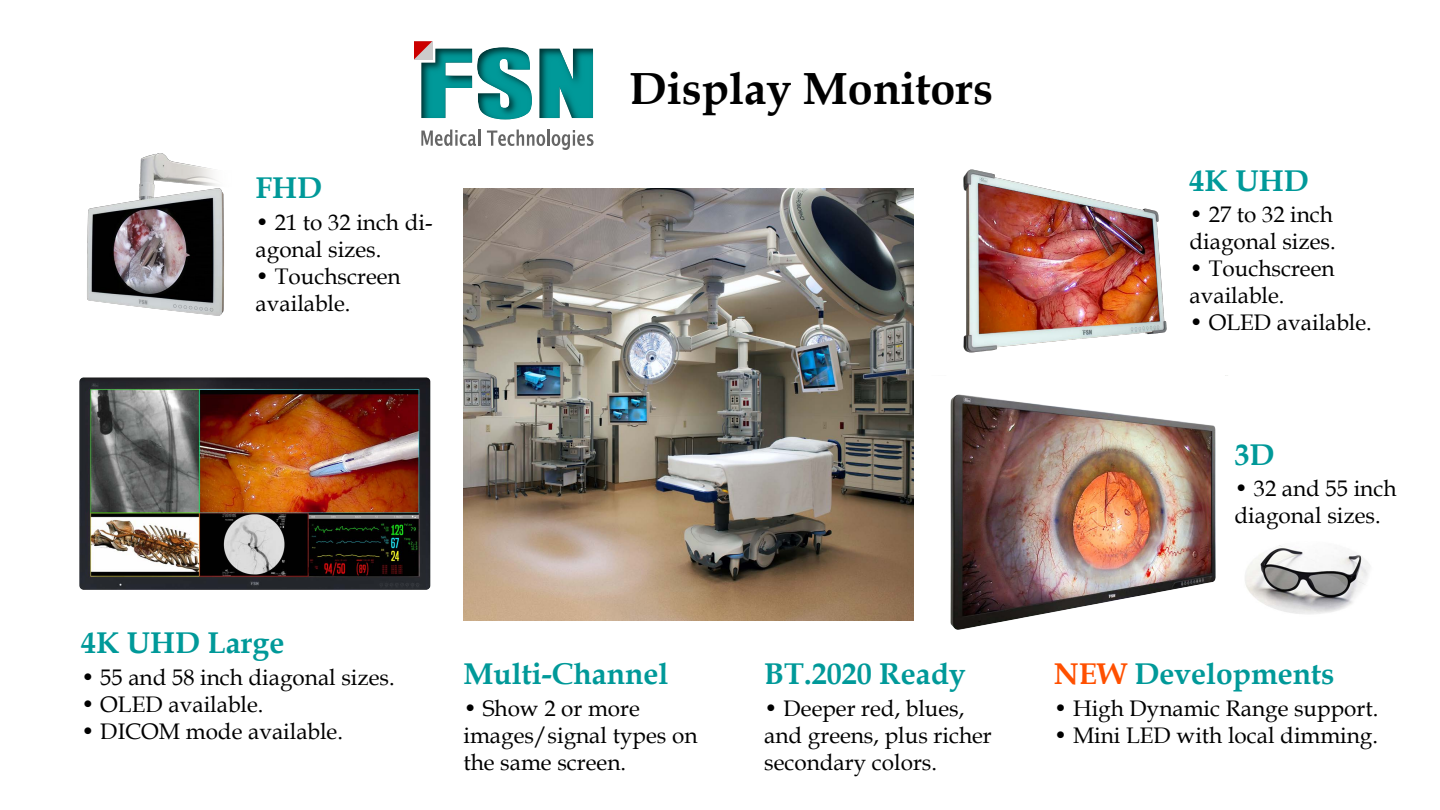
<style>
.page{position:relative;width:1440px;height:810px;background:#fff}
.page>*{position:absolute;margin:0;border:0;box-sizing:border-box;transform-origin:0 0}
.t1{font:700 45px "Book Antiqua";color:#000}
.t2{font:700 30px "Book Antiqua";color:#099}
.t3{font:22.5px/27px "Book Antiqua";color:#000}
.s1{color:#ff5000}
</style>
<div class="page">
<img style="left:539px;top:49px;width:54px;height:69px">
<svg style="left:421px;top:130px;width:59px;height:16px"></svg>
<svg style="left:487px;top:130px;width:58px;height:16px"></svg>
<hr style="left:547px;top:130px;width:3px;height:16px;background:#666">
<svg style="left:552px;top:130px;width:42px;height:20px"></svg>
<svg style="left:414px;top:41px;width:118px;height:78px"></svg>
<img style="left:87px;top:153px;width:137px;height:163px">
<img style="left:963px;top:169px;width:204px;height:184px">
<img style="left:79px;top:377px;width:352px;height:213px">
<img style="left:855px;top:376px;width:361px;height:254px">
<img style="left:1245px;top:545px;width:125px;height:69px">
<img style="left:464px;top:188px;width:449px;height:432px">
<h2 class="t2" style="left:256px;top:167px;width:68px">FHD</h2>
<p class="t3" style="left:256px;top:208px;width:178px">• 21 to 32 inch di&shy;agonal sizes.</p>
<p class="t3" style="left:256px;top:262px;width:147px">• Touchscreen available.</p>
<h1 class="t1" style="left:629px;top:58px;width:365px">Display Monitors</h1>
<h2 class="t2" style="left:81px;top:623px;width:205px">4K UHD Large</h2>
<p class="t3" style="left:81px;top:663px;width:315px">• 55 and 58 inch diagonal sizes.</p>
<p class="t3" style="left:81px;top:690px;width:184px">• OLED available.</p>
<p class="t3" style="left:81px;top:717px;width:264px">• DICOM mode available.</p>
<h2 class="t2" style="left:464px;top:654px;width:206px">Multi-Channel</h2>
<p class="t3" style="left:464px;top:694px;width:235px">• Show 2 or more images/signal types on the same screen.</p>
<h2 class="t2" style="left:764px;top:654px;width:203px">BT.2020 Ready</h2>
<p class="t3" style="left:764px;top:694px;width:229px">• Deeper red, blues, and greens, plus richer secondary colors.</p>
<h2 class="t2" style="left:1190px;top:160px;width:121px">4K UHD</h2>
<p class="t3" style="left:1190px;top:200px;width:148px">• 27 to 32 inch diagonal sizes.</p>
<p class="t3" style="left:1190px;top:254px;width:147px">• Touchscreen available.</p>
<p class="t3" style="left:1190px;top:308px;width:184px">• OLED available.</p>
<h2 class="t2" style="left:1234px;top:434px;width:41px">3D</h2>
<p class="t3" style="left:1234px;top:475px;width:163px">• 32 and 55 inch diagonal sizes.</p>
<h2 class="t2" style="left:1054px;top:654px;width:282px"><span class="s1">NEW</span> Developments</h2>
<p class="t3" style="left:1054px;top:694px;width:326px">• High Dynamic Range support.</p>
<p class="t3" style="left:1054px;top:721px;width:326px">• Mini LED with local dimming.</p>
</div>
